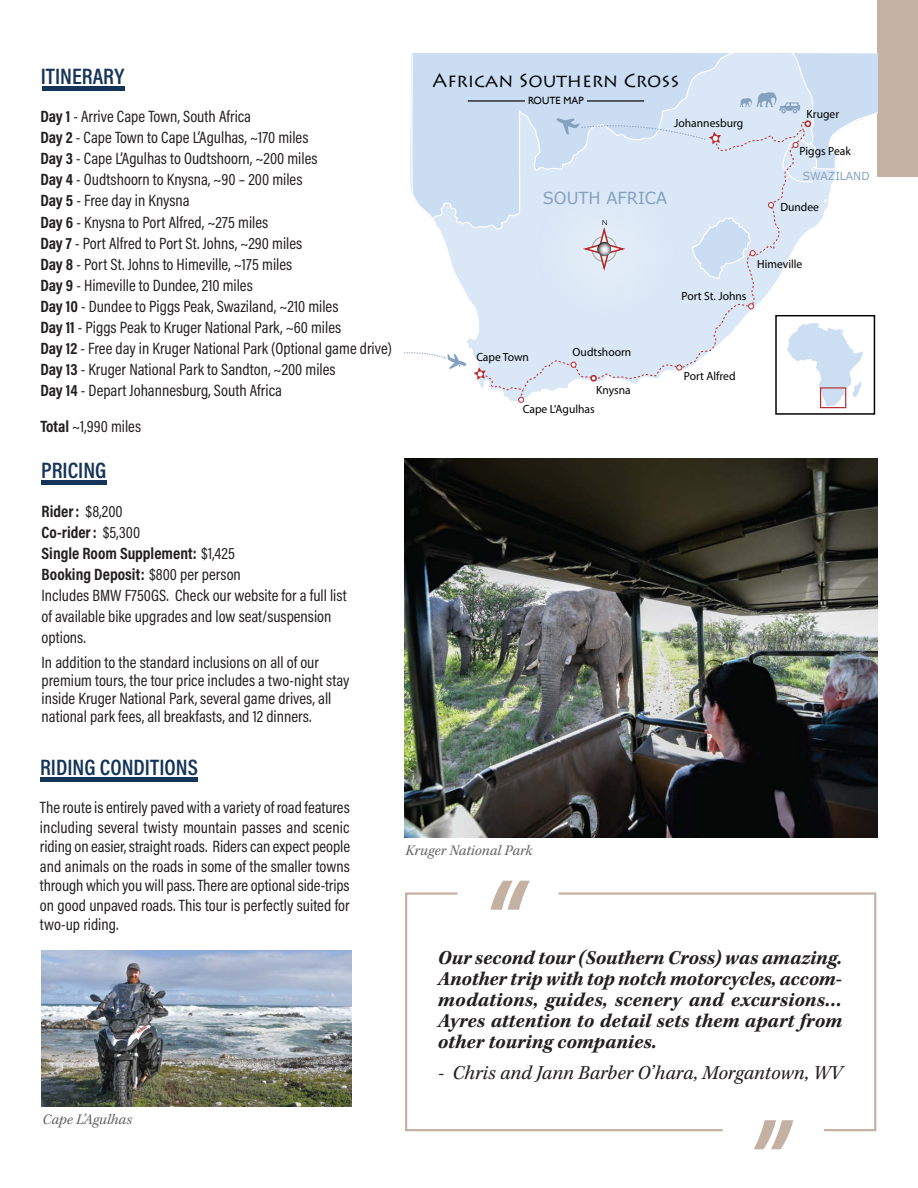
<style>
.page{position:relative;width:918px;height:1188px;background:#fff}
.page>*{position:absolute;margin:0;border:0;box-sizing:border-box;transform-origin:0 0}
.t1{font:italic 600 120px "Acumin Pro Cond";color:#c4b1a2}
.t2{font:600 22.5px "Acumin Pro Cond";color:#143459}
.t3{font:italic 700 20.4px/21px "Kepler Std";color:#231f20;text-align:justify}
.t4{font:italic 20.4px "Kepler Std";color:#231f20}
.t5{font:19.05px "Lithos Pro";color:#040808}
.t6{font:16.65px "Verdana";color:#84a1c0}
.t7{font:16.5px/21px "Acumin Pro Cond";color:#231f20}
.t8{font:italic 15px "Kepler Std";color:#666867}
.t9{font:11.85px "Myriad Pro";color:#000}
.t10{font:11.1px "Verdana";color:#84a1c0}
.t11{font:10.5px "Gill Sans";color:#000}
.t12{font:300 7.05px "Copperplate Gothic";color:#000}
.s1{font-weight:700}
</style>
<div class="page">
<div style="left:42px;top:86px;width:82px;height:5px;background:#143459"></div>
<hr style="left:41px;top:480px;width:65px;height:4px;background:#143459">
<img style="left:404px;top:458px;width:473px;height:380px">
<hr style="left:40px;top:777px;width:157px;height:4px;background:#143459">
<div style="left:878px;top:0;width:40px;height:176px;background:#c3b1a2"></div>
<img style="left:41px;top:950px;width:310px;height:157px">
<svg style="left:410px;top:53px;width:467px;height:362px"></svg>
<svg style="left:522px;top:129px;width:288px;height:261px;background:#deeaf6"></svg>
<svg style="left:801px;top:121px;width:9px;height:10px"></svg>
<div style="left:805px;top:120px;width:6px;height:7px;border:2px solid #ba2829;border-radius:50%"></div>
<svg style="left:690px;top:216px;width:66px;height:68px;background:#d4e2f3"></svg>
<svg style="left:676px;top:365px;width:6px;height:5px"></svg>
<div style="left:590px;top:375px;width:7px;height:7px;border:2px solid #ba2829;border-radius:50%"></div>
<svg style="left:571px;top:362px;width:5px;height:6px"></svg>
<svg style="left:474px;top:367px;width:50px;height:36px"></svg>
<svg style="left:748px;top:303px;width:6px;height:6px"></svg>
<svg style="left:768px;top:202px;width:6px;height:6px"></svg>
<svg style="left:780px;top:138px;width:38px;height:45px;background:#dbe3f1"></svg>
<svg style="left:404px;top:348px;width:62px;height:21px"></svg>
<svg style="left:557px;top:117px;width:164px;height:27px;background:#d0def0"></svg>
<svg style="left:580px;top:228px;width:49px;height:46px;background:#dddae4"></svg>
<svg style="left:597px;top:242px;width:14px;height:14px"></svg>
<img style="left:777px;top:317px;width:95px;height:96px">
<div style="left:820px;top:387px;width:26px;height:21px;border:1px solid #ba2829"></div>
<div style="left:775px;top:315px;width:100px;height:100px;border:1px solid #000"></div>
<hr style="left:468px;top:100px;width:57px;height:2px;background:#000">
<hr style="left:587px;top:100px;width:57px;height:2px;background:#000">
<svg style="left:740px;top:92px;width:60px;height:22px"></svg>
<svg style="left:725px;top:892px;width:152px;height:240px"></svg>
<svg style="left:405px;top:892px;width:320px;height:240px"></svg>
<h2 class="t2" style="left:41px;top:62px;width:85px">ITINERARY</h2>
<p class="t7" style="left:40px;top:106px;width:353px"><span class="s1">Day 1</span> - Arrive Cape Town, South Africa<br><span class="s1">Day 2</span> - Cape Town to Cape L’Agulhas, ~170 miles<br><span class="s1">Day 3</span> - Cape L’Agulhas to Oudtshoorn, ~200 miles<br><span class="s1">Day 4</span> - Oudtshoorn to Knysna, ~90 – 200 miles<br><span class="s1">Day 5</span> - Free day in Knysna<br><span class="s1">Day 6</span> - Knysna to Port Alfred, ~275 miles<br><span class="s1">Day 7</span> - Port Alfred to Port St. Johns, ~290 miles<br><span class="s1">Day 8</span> - Port St. Johns to Himeville, ~175 miles<br><span class="s1">Day 9</span> - Himeville to Dundee, 210 miles<br><span class="s1">Day 10</span> - Dundee to Piggs Peak, Swaziland, ~210 miles<br><span class="s1">Day 11</span> - Piggs Peak to Kruger National Park, ~60 miles<br><span class="s1">Day 12</span> - Free day in Kruger National Park (Optional game drive)<br><span class="s1">Day 13</span> - Kruger National Park to Sandton, ~200 miles<br><span class="s1">Day 14</span> - Depart Johannesburg, South Africa</p>
<p class="t7" style="left:40px;top:415px;width:102px"><span class="s1">Total</span> ~1,990 miles</p>
<h2 class="t2" style="left:41px;top:456px;width:67px">PRICING</h2>
<p class="t7" style="left:42px;top:500px;width:307px"><span class="s1">Rider:</span> $8,200<br><span class="s1">Co-rider:</span> $5,300<br><span class="s1">Single Room Supplement:</span> $1,425<br><span class="s1">Booking Deposit:</span> $800 per person<br>Includes BMW F750GS. Check our website for a full list of available bike upgrades and low seat/suspension options.</p>
<p class="t7" style="left:42px;top:653px;width:309px;line-height:18px">In addition to the standard inclusions on all of our premium tours, the tour price includes a two-night stay inside Kruger National Park, several game drives, all national park fees, all breakfasts, and 12 dinners.</p>
<h2 class="t2" style="left:40px;top:753px;width:159px">RIDING CONDITIONS</h2>
<p class="t7" style="left:40px;top:798px;width:312px;line-height:19.5px;text-align:justify">The route is entirely paved with a variety of road features including several twisty mountain passes and scenic riding on easier, straight roads. Riders can expect people and animals on the roads in some of the smaller towns through which you will pass. There are optional side-trips on good unpaved roads. This tour is perfectly suited for two-up riding.</p>
<p class="t8" style="left:42px;top:1111px;width:91px">Cape L’Agulhas</p>
<p class="t5" style="left:433px;top:70px;width:248px">African Southern Cross</p>
<p class="t11" style="left:528px;top:95px;width:57px">ROUTE MAP</p>
<p class="t9" style="left:674px;top:115px;width:71px">Johannesburg</p>
<p class="t6" style="left:543px;top:187px;width:126px">SOUTH AFRICA</p>
<p class="t12" style="left:602px;top:219px;width:7px">N</p>
<p class="t9" style="left:807px;top:106px;width:34px">Kruger</p>
<p class="t9" style="left:800px;top:144px;width:53px">Piggs Peak</p>
<p class="t10" style="left:803px;top:169px;width:68px">SWAZILAND</p>
<p class="t9" style="left:780px;top:200px;width:40px">Dundee</p>
<p class="t9" style="left:681px;top:289px;width:66px">Port St. Johns</p>
<p class="t9" style="left:757px;top:257px;width:47px">Himeville</p>
<p class="t9" style="left:476px;top:350px;width:54px">Cape Town</p>
<p class="t9" style="left:573px;top:345px;width:60px">Oudtshoorn</p>
<p class="t9" style="left:596px;top:383px;width:36px">Knysna</p>
<p class="t9" style="left:523px;top:402px;width:73px">Cape L'Agulhas</p>
<p class="t9" style="left:684px;top:369px;width:53px">Port Alfred</p>
<p class="t8" style="left:406px;top:842px;width:128px">Kruger National Park</p>
<h1 class="t1" style="left:482px;top:846px;width:41px">“</h1>
<p class="t3" style="left:438px;top:948px;width:406px">Our second tour (Southern Cross) was amazing.<br>Another trip with top notch motorcycles, accom&shy;modations, guides, scenery and excursions… Ayres attention to detail sets them apart from other touring companies.</p>
<p class="t4" style="left:438px;top:1061px;width:406px">- Chris and Jann Barber O’hara, Morgantown, WV</p>
<h1 class="t1" style="left:746px;top:1085px;width:41px">”</h1>
</div>
